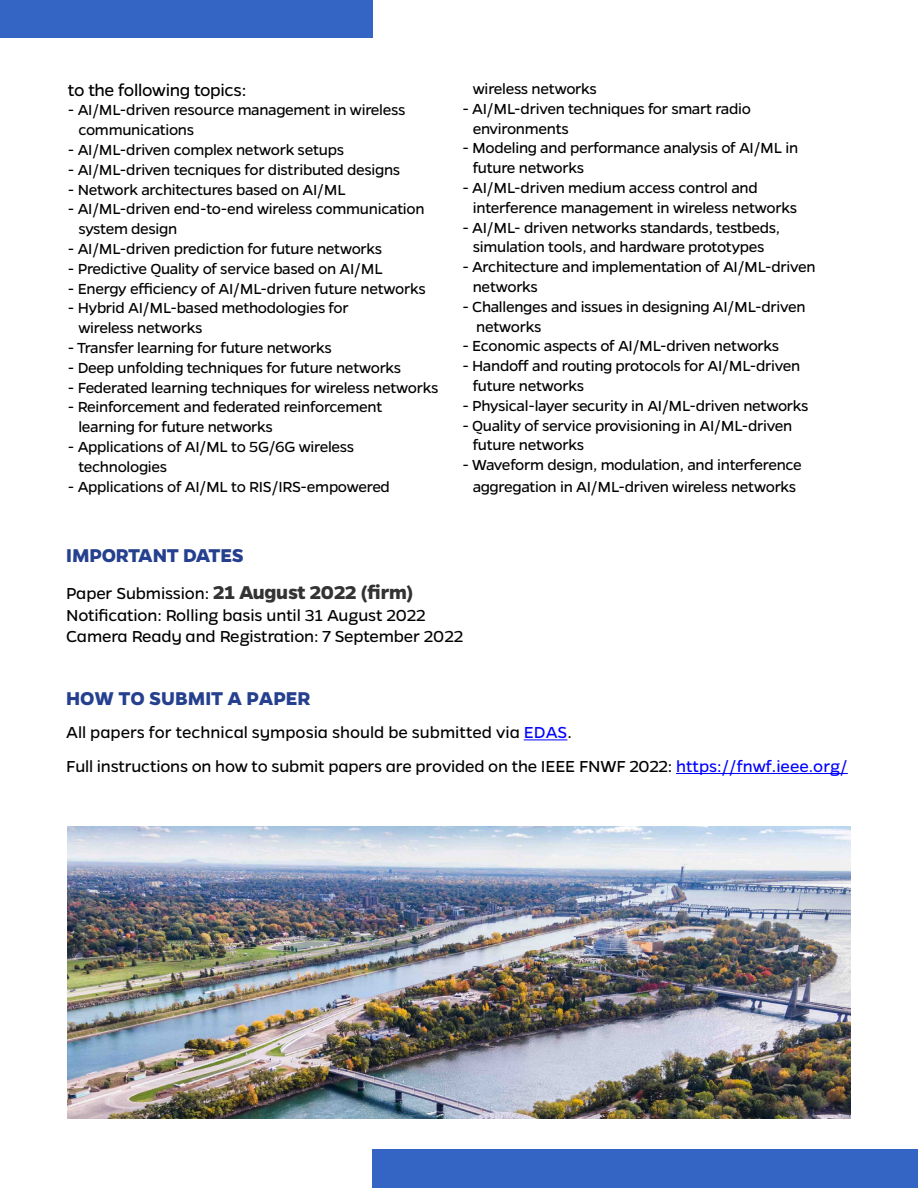
<style>
.page{position:relative;width:918px;height:1188px;background:#fff}
.page>*{position:absolute;margin:0;border:0;box-sizing:border-box;transform-origin:0 0}
.t1{font:700 21px/37.2px "Gentona";letter-spacing:-.01em;color:#333}
.t2{font:700 21px "Gentona";color:#25408f}
.t3{font:18.75px "Gentona";letter-spacing:-.02em;color:#000}
.t4{font:18px/21.6px "Gentona";letter-spacing:-.01em;color:#000}
.t5{font:16.5px/19.8px "Gentona";letter-spacing:-.02em;color:#000}
.s1{color:#25408f}
.s2{font-weight:400;font-size:18px;color:#000}
.s3{color:#00f}
</style>
<div class="page">
<div style="left:0;top:0;width:373px;height:38px;background:#3464c4"></div>
<img style="left:68px;top:826px;width:782px;height:293px">
<div style="left:373px;top:1149px;width:545px;height:39px;background:#3464c4"></div>
<hr style="left:524px;top:739px;width:43px;height:1px;background:#00f">
<hr style="left:676px;top:773px;width:172px;height:1px;background:#00f">
<p class="t3" style="left:68px;top:79px;width:180px">to the following topics:</p>
<p class="t5" style="left:78px;top:100px;width:329px;text-indent:-10px">- AI/ML-driven resource management in wireless communications</p>
<p class="t5" style="left:68px;top:140px;width:278px">- AI/ML-driven complex network setups</p>
<p class="t5" style="left:68px;top:160px;width:334px">- AI/ML-driven tecniques for distributed designs</p>
<p class="t5" style="left:68px;top:179px;width:279px">- Network architectures based on AI/ML</p>
<p class="t5" style="left:78px;top:199px;width:348px;text-indent:-10px">- AI/ML-driven end-to-end wireless communication system design</p>
<p class="t5" style="left:68px;top:239px;width:316px">- AI/ML-driven prediction for future networks</p>
<p class="t5" style="left:68px;top:259px;width:316px">- Predictive Quality of service based on AI/ML</p>
<p class="t5" style="left:68px;top:278px;width:359px">- Energy efficiency of AI/ML-driven future networks</p>
<p class="t5" style="left:78px;top:298px;width:272px;text-indent:-10px">- Hybrid AI/ML-based methodologies for wireless networks</p>
<p class="t5" style="left:68px;top:338px;width:265px">- Transfer learning for future networks</p>
<p class="t5" style="left:68px;top:358px;width:335px">- Deep unfolding techniques for future networks</p>
<p class="t5" style="left:68px;top:377px;width:372px">- Federated learning techniques for wireless networks</p>
<p class="t5" style="left:78px;top:397px;width:306px;text-indent:-10px">- Reinforcement and federated reinforcement learning for future networks</p>
<p class="t5" style="left:78px;top:437px;width:277px;text-indent:-10px">- Applications of AI/ML to 5G/6G wireless technologies</p>
<p class="t5" style="left:68px;top:476px;width:323px">- Applications of AI/ML to RIS/IRS-empowered</p>
<p class="t5" style="left:473px;top:79px;width:126px">wireless networks</p>
<p class="t5" style="left:473px;top:99px;width:280px;text-indent:-10px">- AI/ML-driven techniques for smart radio environments</p>
<p class="t5" style="left:473px;top:138px;width:327px;text-indent:-10px">- Modeling and performance analysis of AI/ML in future networks</p>
<p class="t5" style="left:473px;top:178px;width:326px;text-indent:-10px">- AI/ML-driven medium access control and interference management in wireless networks</p>
<p class="t5" style="left:462px;top:217px;width:319px;text-align:center">- AI/ML- driven networks standards, testbeds, simulation tools, and hardware prototypes</p>
<p class="t5" style="left:473px;top:257px;width:344px;text-indent:-10px">- Architecture and implementation of AI/ML-driven networks</p>
<p class="t5" style="left:476px;top:297px;width:331px;text-indent:-14px">- Challenges and issues in designing AI/ML-driven networks</p>
<p class="t5" style="left:462px;top:336px;width:318px">- Economic aspects of AI/ML-driven networks</p>
<p class="t5" style="left:473px;top:356px;width:329px;text-indent:-10px">- Handoff and routing protocols for AI/ML-driven future networks</p>
<p class="t5" style="left:462px;top:396px;width:348px">- Physical-layer security in AI/ML-driven networks</p>
<p class="t5" style="left:473px;top:415px;width:321px;text-indent:-10px">- Quality of service provisioning in AI/ML-driven future networks</p>
<p class="t5" style="left:462px;top:454px;width:341px;line-height:21.6px;text-align:center">- Waveform design, modulation, and interference aggregation in AI/ML-driven wireless networks</p>
<p class="t1" style="left:66px;top:536px;width:349px"><span class="s1">IMPORTANT DATES<br></span><span class="s2">Paper Submission:</span> 21 August 2022 (firm)</p>
<p class="t4" style="left:66px;top:604px;width:398px">Notification: Rolling basis until 31 August 2022<br>Camera Ready and Registration: 7 September 2022</p>
<p class="t2" style="left:66px;top:686px;width:246px">HOW TO SUBMIT A PAPER</p>
<p class="t4" style="left:66px;top:716px;width:783px;line-height:33.6px">All papers for technical symposia should be submitted via <span class="s3">EDAS</span>.<br>Full instructions on how to submit papers are provided on the IEEE FNWF 2022: <span class="s3">https://fnwf.ieee.org/</span></p>
</div>
